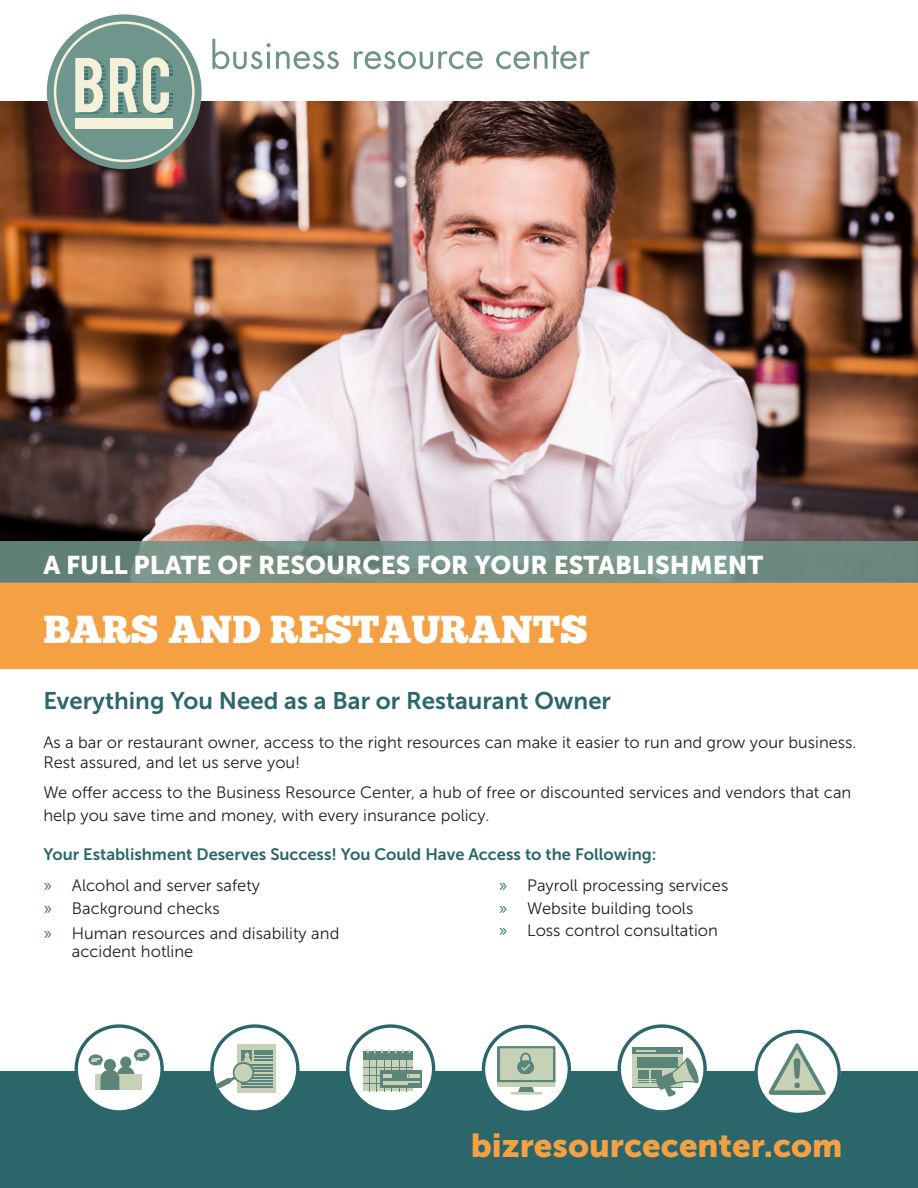
<style>
.page{position:relative;width:918px;height:1188px;background:#fff}
.page>*{position:absolute;margin:0;border:0;box-sizing:border-box;transform-origin:0 0}
.t1{font:39px "Chunk Five";color:#fff}
.t2{font:33px "Museo Sans 900";color:#f6a044}
.A_-_Sub-head{font:25.5px "Museo Sans 900";color:#fff}
.B_-_Subhead{font:24px "Museo Sans 700";color:#2b666b}
.body{font:16.5px/19.8px "Museo Sans 300";color:#231f20}
.bullets{font:16.5px/18px "Museo Sans 300";color:#231f20}
.C_-_Subhead{font:16.5px "Museo Sans 700";color:#2b666b}
.s1{color:#2b666b}
</style>
<div class="page">
<div style="left:0;top:581px;width:918px;height:88px;background:#f6a044"></div>
<img style="left:0;top:101px;width:918px;height:440px">
<svg style="left:0;top:541px;width:918px;height:42px;background:#738f85"></svg>
<div style="left:0;top:1071px;width:918px;height:117px;background:#2b666b"></div>
<svg style="left:75px;top:1024px;width:89px;height:87px"></svg>
<svg style="left:210px;top:1024px;width:90px;height:87px"></svg>
<svg style="left:346px;top:1024px;width:89px;height:87px"></svg>
<svg style="left:482px;top:1025px;width:89px;height:86px"></svg>
<svg style="left:618px;top:1024px;width:89px;height:87px"></svg>
<svg style="left:212px;top:39px;width:127px;height:30px"></svg>
<svg style="left:354px;top:51px;width:129px;height:18px"></svg>
<svg style="left:496px;top:46px;width:94px;height:23px"></svg>
<div style="left:47px;top:14px;width:155px;height:155px;background:#6e968c;border-radius:50%"></div>
<svg style="left:54px;top:21px;width:141px;height:141px"></svg>
<svg style="left:754px;top:1030px;width:87px;height:83px"></svg>
<p class="A_-_Sub-head" style="left:43px;top:550px;width:721px">A FULL PLATE OF RESOURCES FOR YOUR ESTABLISHMENT</p>
<p class="t1" style="left:43px;top:606px;width:546px">BARS AND RESTAURANTS</p>
<p class="B_-_Subhead" style="left:43px;top:687px;width:569px">Everything You Need as a Bar or Restaurant Owner</p>
<p class="body" style="left:43px;top:733px;width:815px">As a bar or restaurant owner, access to the right resources can make it easier to run and grow your business.<br>Rest assured, and let us serve you!</p>
<p class="body" style="left:43px;top:781px;width:810px;line-height:22.5px">We offer access to the Business Resource Center, a hub of free or discounted services and vendors that can help you save time and money, with every insurance policy.</p>
<p class="C_-_Subhead" style="left:43px;top:845px;width:615px">Your Establishment Deserves Success! You Could Have Access to the Following:</p>
<p class="bullets" style="left:43px;top:877px;width:218px"><span class="s1">»</span> Alcohol and server safety</p>
<p class="bullets" style="left:43px;top:899px;width:178px"><span class="s1">»</span> Background checks</p>
<p class="bullets" style="left:72px;top:925px;width:269px;text-indent:-28px"><span class="s1">»</span> Human resources and disability and accident hotline</p>
<p class="bullets" style="left:499px;top:877px;width:231px"><span class="s1">»</span> Payroll processing services</p>
<p class="bullets" style="left:499px;top:899px;width:196px"><span class="s1">»</span> Website building tools</p>
<p class="bullets" style="left:499px;top:922px;width:221px"><span class="s1">»</span> Loss control consultation</p>
<p class="t2" style="left:471px;top:1127px;width:373px">bizresourcecenter.com</p>
</div>
